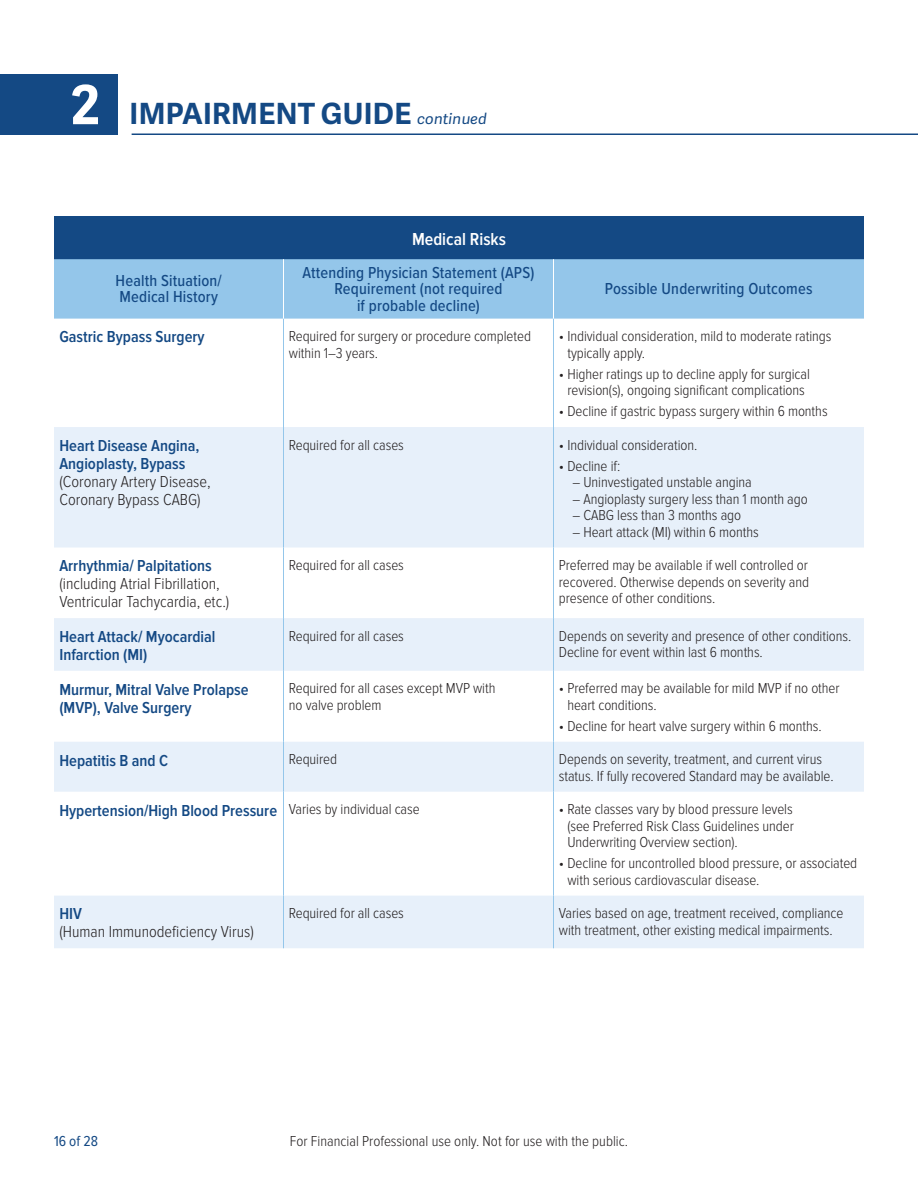
<style>
.page{position:relative;width:918px;height:1188px;background:#fff}
.page>*{position:absolute;margin:0;border:0;box-sizing:border-box;transform-origin:0 0}
.t1{font:700 29.25px "Adelle Sans";letter-spacing:.01em;color:#144984}
.t2{font:600 18px "Proxima Nova Cond";color:#fff}
.t3{font:600 16.5px/18px "Proxima Nova Cond";color:#144984}
.t4{font:500 16.5px/16.5px "Proxima Nova Cond";letter-spacing:.01em;color:#144984}
.t5{font:300 16.5px/18px "Proxima Nova Cond";color:#231f20}
.t6{font:300 15px/16.5px "Proxima Nova Cond";letter-spacing:-.005em;color:#231f20}
.t7{font:15px "Proxima Nova Cond";color:#144984}
.s1{font-size:54px;color:#fff}
.s2{font-weight:400;font-style:italic;font-size:15px}
.s3{font-weight:300;font-size:15px;color:#231f20}
</style>
<div class="page">
<hr style="left:132px;top:134px;width:786px;height:1px;background:#144984">
<div style="left:0;top:74px;width:118px;height:61px;background:#144984"></div>
<div style="left:54px;top:216px;width:810px;height:43px;background:#144984"></div>
<div style="left:54px;top:259px;width:810px;height:60px;background:#94c6ea"></div>
<svg style="left:54px;top:427px;width:810px;height:521px;fill:#e7f0fa"></svg>
<hr style="left:283px;top:319px;width:1px;height:108px;background:#94c6ea">
<hr style="left:553px;top:319px;width:1px;height:108px;background:#94c6ea">
<hr style="left:283px;top:427px;width:1px;height:120px;background:#94c6ea">
<hr style="left:553px;top:427px;width:1px;height:120px;background:#94c6ea">
<hr style="left:283px;top:547px;width:1px;height:71px;background:#94c6ea">
<hr style="left:553px;top:547px;width:1px;height:71px;background:#94c6ea">
<hr style="left:283px;top:618px;width:1px;height:53px;background:#94c6ea">
<hr style="left:553px;top:618px;width:1px;height:53px;background:#94c6ea">
<hr style="left:283px;top:671px;width:1px;height:71px;background:#94c6ea">
<hr style="left:553px;top:671px;width:1px;height:71px;background:#94c6ea">
<hr style="left:283px;top:742px;width:1px;height:50px;background:#94c6ea">
<hr style="left:553px;top:742px;width:1px;height:50px;background:#94c6ea">
<hr style="left:283px;top:792px;width:1px;height:104px;background:#94c6ea">
<hr style="left:553px;top:792px;width:1px;height:104px;background:#94c6ea">
<hr style="left:283px;top:896px;width:1px;height:52px;background:#94c6ea">
<hr style="left:553px;top:896px;width:1px;height:52px;background:#94c6ea">
<hr style="left:283px;top:259px;width:1px;height:60px;background:#fff">
<hr style="left:553px;top:259px;width:1px;height:60px;background:#fff">
<h1 class="t1" style="left:71px;top:92px;width:418px"><span class="s1">2</span> IMPAIRMENT GUIDE <span class="s2">continued</span></h1>
<p class="t2" style="left:412px;top:229px;width:95px">Medical Risks</p>
<p class="t4" style="left:116px;top:272px;width:108px">Health Situation/<br>Medical History</p>
<p class="t4" style="left:303px;top:263px;width:233px;text-align:center">Attending Physician Statement (APS)<br>Requirement (not required<br>if probable decline)</p>
<p class="t4" style="left:605px;top:280px;width:209px">Possible Underwriting Outcomes</p>
<p class="t3" style="left:59px;top:328px;width:147px">Gastric Bypass Surgery</p>
<p class="t6" style="left:289px;top:328px;width:244px">Required for surgery or procedure completed within 1–3 years.</p>
<p class="t6" style="left:567px;top:328px;width:266px;text-indent:-8px">• Individual consideration, mild to moderate ratings typically apply.</p>
<p class="t6" style="left:559px;top:366px;width:253px;text-align:center">• Higher ratings up to decline apply for surgical revision(s), ongoing significant complications</p>
<p class="t6" style="left:559px;top:403px;width:270px">• Decline if gastric bypass surgery within 6 months</p>
<p class="t3" style="left:59px;top:437px;width:142px">Heart Disease Angina,<br>Angioplasty, Bypass</p>
<p class="t5" style="left:59px;top:473px;width:153px">(Coronary Artery Disease,<br>Coronary Bypass CABG)</p>
<p class="t6" style="left:289px;top:437px;width:116px">Required for all cases</p>
<p class="t6" style="left:559px;top:437px;width:140px">• Individual consideration.</p>
<p class="t6" style="left:559px;top:458px;width:63px">• Decline if:</p>
<p class="t6" style="left:572px;top:474px;width:181px">– Uninvestigated unstable angina</p>
<p class="t6" style="left:572px;top:491px;width:237px">– Angioplasty surgery less than 1 month ago</p>
<p class="t6" style="left:572px;top:507px;width:170px">– CABG less than 3 months ago</p>
<p class="t6" style="left:572px;top:524px;width:188px">– Heart attack (MI) within 6 months</p>
<p class="t3" style="left:59px;top:557px;width:154px">Arrhythmia/ Palpitations</p>
<p class="t5" style="left:59px;top:575px;width:171px">(including Atrial Fibrillation,<br>Ventricular Tachycardia, etc.)</p>
<p class="t6" style="left:289px;top:557px;width:116px">Required for all cases</p>
<p class="t6" style="left:559px;top:557px;width:252px;text-align:justify">Preferred may be available if well controlled or recovered. Otherwise depends on severity and presence of other conditions.</p>
<p class="t3" style="left:59px;top:628px;width:158px">Heart Attack/ Myocardial<br>Infarction (MI)</p>
<p class="t6" style="left:289px;top:628px;width:116px">Required for all cases</p>
<p class="t6" style="left:559px;top:628px;width:294px">Depends on severity and presence of other conditions.<br>Decline for event within last 6 months.</p>
<p class="t3" style="left:59px;top:681px;width:191px">Murmur, Mitral Valve Prolapse (MVP), Valve Surgery</p>
<p class="t6" style="left:289px;top:680px;width:208px">Required for all cases except MVP with no valve problem</p>
<p class="t6" style="left:567px;top:680px;width:274px;text-indent:-8px">• Preferred may be available for mild MVP if no other heart conditions.</p>
<p class="t6" style="left:559px;top:718px;width:264px">• Decline for heart valve surgery within 6 months.</p>
<p class="t3" style="left:59px;top:752px;width:110px">Hepatitis B and C</p>
<p class="t6" style="left:289px;top:751px;width:50px">Required</p>
<p class="t6" style="left:559px;top:751px;width:276px">Depends on severity, treatment, and current virus status. If fully recovered Standard may be available.</p>
<p class="t3" style="left:59px;top:801px;width:362px">Hypertension/High Blood Pressure <span class="s3">Varies by individual case</span></p>
<p class="t6" style="left:567px;top:801px;width:228px;text-align:justify;text-indent:-8px">• Rate classes vary by blood pressure levels (see Preferred Risk Class Guidelines under Underwriting Overview section).</p>
<p class="t6" style="left:567px;top:855px;width:291px;text-indent:-8px">• Decline for uncontrolled blood pressure, or associated with serious cardiovascular disease.</p>
<p class="t3" style="left:59px;top:905px;width:24px">HIV</p>
<p class="t5" style="left:59px;top:923px;width:196px">(Human Immunodeficiency Virus)</p>
<p class="t6" style="left:289px;top:905px;width:116px">Required for all cases</p>
<p class="t6" style="left:559px;top:905px;width:286px">Varies based on age, treatment received, compliance with treatment, other existing medical impairments.</p>
<p class="t7" style="left:54px;top:1133px;width:46px">16 of 28</p>
<p class="t6" style="left:290px;top:1133px;width:340px">For Financial Professional use only. Not for use with the public.</p>
</div>
